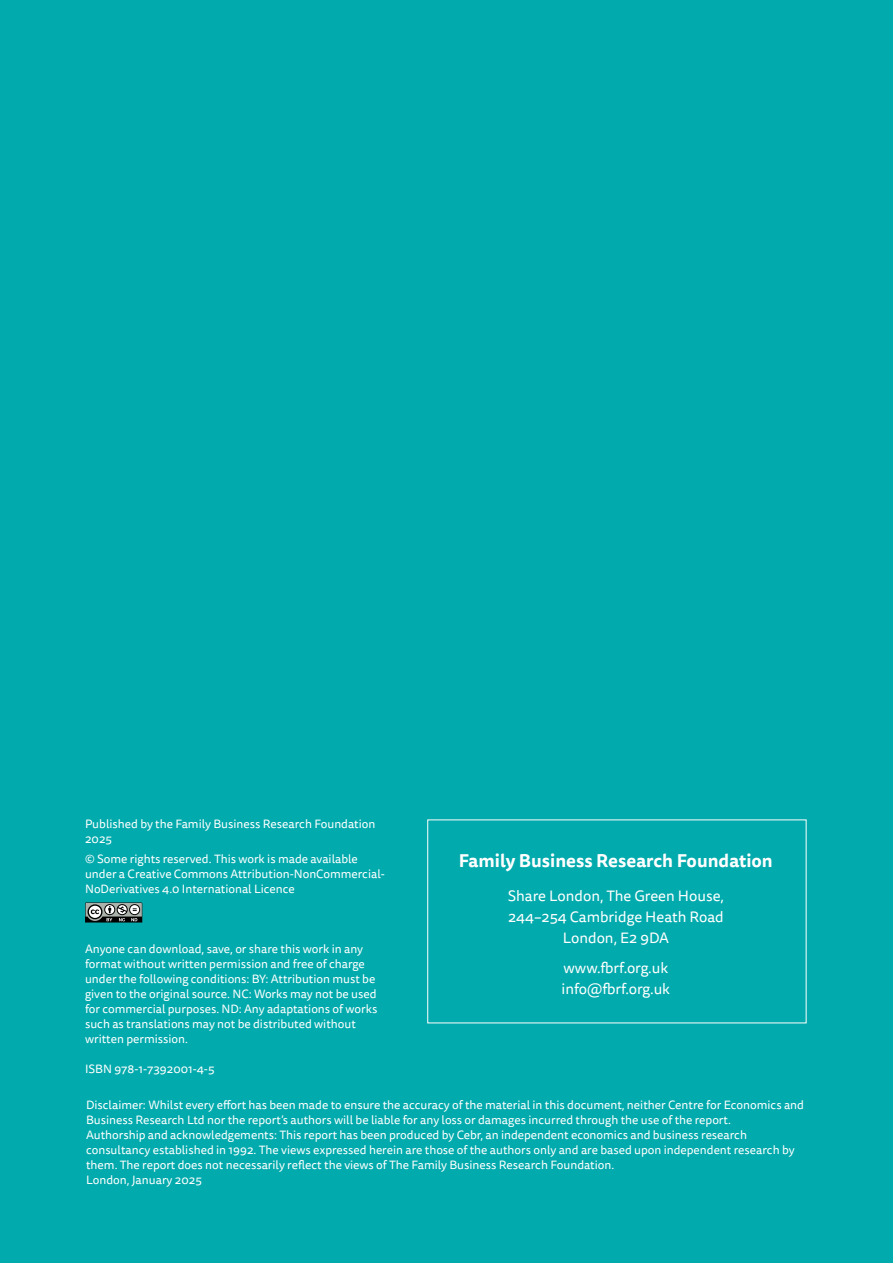
<style>
.page{position:relative;width:893px;height:1263px;background:#00aaad}
.page>*{position:absolute;margin:0;border:0;box-sizing:border-box;transform-origin:0 0}
.t1{font:700 18px "Tisa Sans Pro";color:#fff}
.t2{font:15px/21px "Tisa Sans Pro";color:#fff;text-align:center}
.t3{font:12px/15px "Tisa Sans Pro";color:#fff}
</style>
<div class="page">
<svg style="left:85px;top:902px;width:58px;height:21px"></svg>
<p class="t3" style="left:85px;top:817px;width:292px">Published by the Family Business Research Foundation<br>2025</p>
<p class="t3" style="left:85px;top:851px;width:301px">© Some rights reserved. This work is made available under a Creative Commons Attribution-NonCommercial-<br>NoDerivatives 4.0 International Licence</p>
<p class="t3" style="left:85px;top:941px;width:294px">Anyone can download, save, or share this work in any format without written permission and free of charge under the following conditions: BY: Attribution must be given to the original source. NC: Works may not be used for commercial purposes. ND: Any adaptations of works such as translations may not be distributed without written permission.</p>
<p class="t3" style="left:85px;top:1061px;width:131px">ISBN 978-1-7392001-4-5</p>
<h1 class="t1" style="left:459px;top:848px;width:315px">Family Business Research Foundation</h1>
<p class="t2" style="left:508px;top:886px;width:218px">Share London, The Green House,<br>244–254 Cambridge Heath Road<br>London, E2 9DA</p>
<p class="t2" style="left:561px;top:957px;width:110px;text-align:left">www.fbrf.org.uk info@fbrf.org.uk</p>
<p class="t3" style="left:86px;top:1098px;width:719px">Disclaimer: Whilst every effort has been made to ensure the accuracy of the material in this document, neither Centre for Economics and Business Research Ltd nor the report’s authors will be liable for any loss or damages incurred through the use of the report.<br>Authorship and acknowledgements: This report has been produced by Cebr, an independent economics and business research consultancy established in 1992. The views expressed herein are those of the authors only and are based upon independent research by them. The report does not necessarily reflect the views of The Family Business Research Foundation.<br>London, January 2025</p>
</div>
